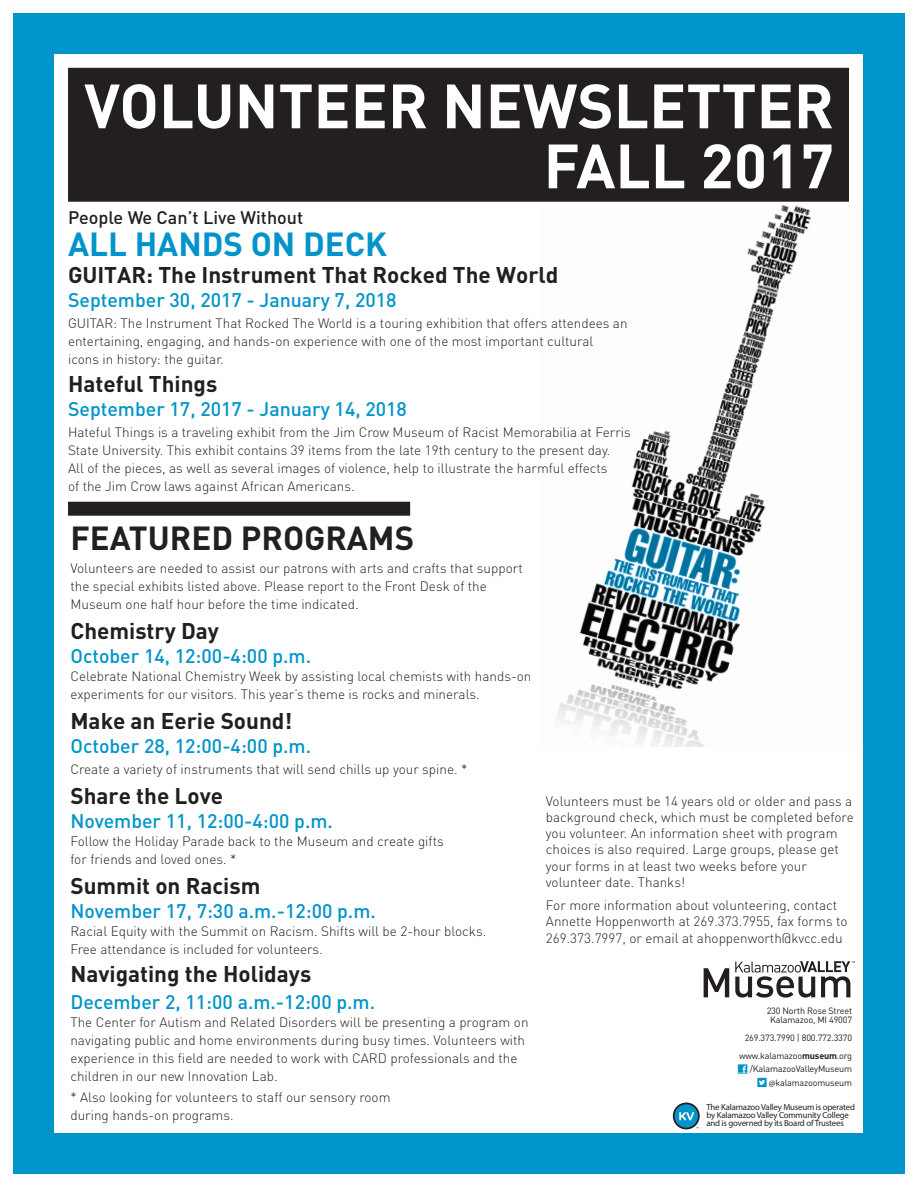
<style>
.page{position:relative;width:918px;height:1188px;background:#fff}
.page>*{position:absolute;margin:0;border:0;box-sizing:border-box;transform-origin:0 0}
.t1{font:700 61.5px "DIN Pro";color:#fff}
.t2{font:700 33px "DIN Pro";color:#231f20}
.t3{font:700 33px "DIN Pro";color:#0094ca}
.t4{font:700 22.5px "DIN Pro";color:#231f20}
.t5{font:500 19.5px "DIN Pro";color:#0094ca}
.t6{font:500 18px "DIN Pro";color:#231f20}
.t7{font:300 13.5px/18px "DIN Pro";color:#231f20}
.t8{font:9.15px/9.1px "DIN Pro";letter-spacing:-.02em;color:#231f20;text-align:center}
.t9{font:8.85px/8.2px "Myriad Pro";letter-spacing:-.02em;color:#231f20}
.s1{font-weight:700}
.s2{font-family:"Myriad Pro"}
</style>
<div class="page">
<div style="left:14px;top:14px;width:891px;height:1160px;background:#0094ca"></div>
<div style="left:55px;top:55px;width:808px;height:1078px;background:#fff"></div>
<img style="left:556px;top:204px;width:255px;height:543px">
<div style="left:69px;top:69px;width:779px;height:132px;background:#231f20"></div>
<div style="left:68px;top:68px;width:781px;height:134px;border:2px solid #231f20"></div>
<div style="left:69px;top:502px;width:340px;height:13px;background:#231f20"></div>
<div style="left:68px;top:502px;width:342px;height:14px;border:2px solid #231f20"></div>
<svg style="left:673px;top:1103px;width:27px;height:26px"></svg>
<svg style="left:704px;top:968px;width:25px;height:29px"></svg>
<svg style="left:735px;top:961px;width:120px;height:37px"></svg>
<svg style="left:738px;top:1064px;width:9px;height:10px"></svg>
<svg style="left:739px;top:1066px;width:8px;height:7px"></svg>
<div style="left:757px;top:1078px;width:10px;height:9px;background:#0094ca"></div>
<svg style="left:759px;top:1080px;width:6px;height:5px"></svg>
<p class="t1" style="left:84px;top:64px;width:751px">VOLUNTEER NEWSLETTER</p>
<p class="t1" style="left:544px;top:124px;width:292px">FALL 2017</p>
<p class="t6" style="left:68px;top:206px;width:237px">People We Can’t Live Without</p>
<p class="t3" style="left:68px;top:222px;width:321px">ALL HANDS ON DECK</p>
<p class="t4" style="left:68px;top:260px;width:492px">GUITAR: The Instrument That Rocked The World</p>
<p class="t5" style="left:68px;top:287px;width:330px">September 30, 2017 - January 7, 2018</p>
<p class="t7" style="left:68px;top:314px;width:561px">GUITAR: The Instrument That Rocked The World is a touring exhibition that offers attendees an entertaining, engaging, and hands-on experience with one of the most important cultural</p>
<p class="t7" style="left:68px;top:350px;width:157px">icons in history: the guitar.</p>
<p class="t4" style="left:68px;top:369px;width:151px">Hateful Things</p>
<p class="t5" style="left:68px;top:396px;width:340px">September 17, 2017 - January 14, 2018</p>
<p class="t7" style="left:68px;top:423px;width:564px">Hateful Things is a traveling exhibit from the Jim Crow Museum of Racist Memorabilia at Ferris<br>State University. This exhibit contains 39 items from the late 19th century to the present day.</p>
<p class="t7" style="left:68px;top:459px;width:541px">All of the pieces, as well as several images of violence, help to illustrate the harmful effects</p>
<p class="t7" style="left:68px;top:477px;width:288px">of the Jim Crow laws against African Americans.</p>
<p class="t2" style="left:70px;top:516px;width:345px">FEATURED PROGRAMS</p>
<p class="t7" style="left:70px;top:558px;width:454px">Volunteers are needed to assist our patrons with arts and crafts that support the special exhibits listed above. Please report to the Front Desk of the</p>
<p class="t7" style="left:70px;top:594px;width:290px">Museum one half hour before the time indicated.</p>
<p class="t4" style="left:70px;top:615px;width:150px">Chemistry Day</p>
<p class="t5" style="left:70px;top:643px;width:242px">October 14, 12:00-4:00 p.m.</p>
<p class="t7" style="left:70px;top:666px;width:463px">Celebrate National Chemistry Week by assisting local chemists with hands-on experiments for our visitors. This year’s theme is rocks and minerals.</p>
<p class="t4" style="left:70px;top:705px;width:224px">Make an Eerie Sound!</p>
<p class="t5" style="left:70px;top:733px;width:242px">October 28, 12:00-4:00 p.m.</p>
<p class="t7" style="left:70px;top:759px;width:399px">Create a variety of instruments that will send chills up your spine. *</p>
<p class="t4" style="left:70px;top:780px;width:154px">Share the Love</p>
<p class="t5" style="left:70px;top:808px;width:264px">November 11, 12:00-4:00 p.m.</p>
<p class="t7" style="left:70px;top:831px;width:375px">Follow the Holiday Parade back to the Museum and create gifts</p>
<p class="t7" style="left:70px;top:849px;width:167px">for friends and loved ones. *</p>
<p class="t4" style="left:70px;top:870px;width:191px">Summit on Racism</p>
<p class="t5" style="left:70px;top:898px;width:307px">November 17, 7:30 a.m.-12:00 p.m.</p>
<p class="t7" style="left:70px;top:921px;width:417px">Racial Equity with the Summit on Racism. Shifts will be 2-hour blocks.</p>
<p class="t7" style="left:70px;top:939px;width:254px">Free attendance is included for volunteers.</p>
<p class="t4" style="left:70px;top:959px;width:242px">Navigating the Holidays</p>
<p class="t5" style="left:70px;top:989px;width:306px">December 2, 11:00 a.m.-12:00 p.m.</p>
<p class="t7" style="left:70px;top:1013px;width:460px">The Center for Autism and Related Disorders will be presenting a program on navigating public and home environments during busy times. Volunteers with experience in this field are needed to work with CARD professionals and the children in our new Innovation Lab.</p>
<p class="t7" style="left:70px;top:1088px;width:322px">* Also looking for volunteers to staff our sensory room</p>
<p class="t7" style="left:70px;top:1106px;width:165px">during hands-on programs.</p>
<p class="t7" style="left:546px;top:792px;width:309px;line-height:16.2px">Volunteers must be 14 years old or older and pass a background check, which must be completed before you volunteer. An information sheet with program choices is also required. Large groups, please get your forms in at least two weeks before your</p>
<p class="t7" style="left:546px;top:872px;width:141px">volunteer date. Thanks!</p>
<p class="t7" style="left:546px;top:897px;width:303px;line-height:16.2px">For more information about volunteering, contact<br>Annette Hoppenworth at 269.373.7955, fax forms to<br>269.373.7997, or email at ahoppenworth@kvcc.edu</p>
<p class="t8" style="left:767px;top:1006px;width:87px">230 North Rose Street<br>Kalamazoo, MI 49007</p>
<p class="t8" style="left:745px;top:1033px;width:109px">269.373.7990 | 800.772.3370</p>
<p class="t8" style="left:739px;top:1051px;width:114px">www.kalamazoo<span class="s1">museum</span>.org</p>
<p class="t8" style="left:750px;top:1064px;width:104px">/KalamazooValleyMuseum</p>
<p class="t8" style="left:769px;top:1077px;width:85px"><span class="s2">@</span>kalamazoomuseum</p>
<p class="t9" style="left:706px;top:1103px;width:150px">The Kalamazoo Valley Museum is operated by Kalamazoo Valley Community College and is governed by its Board of Trustees</p>
</div>
